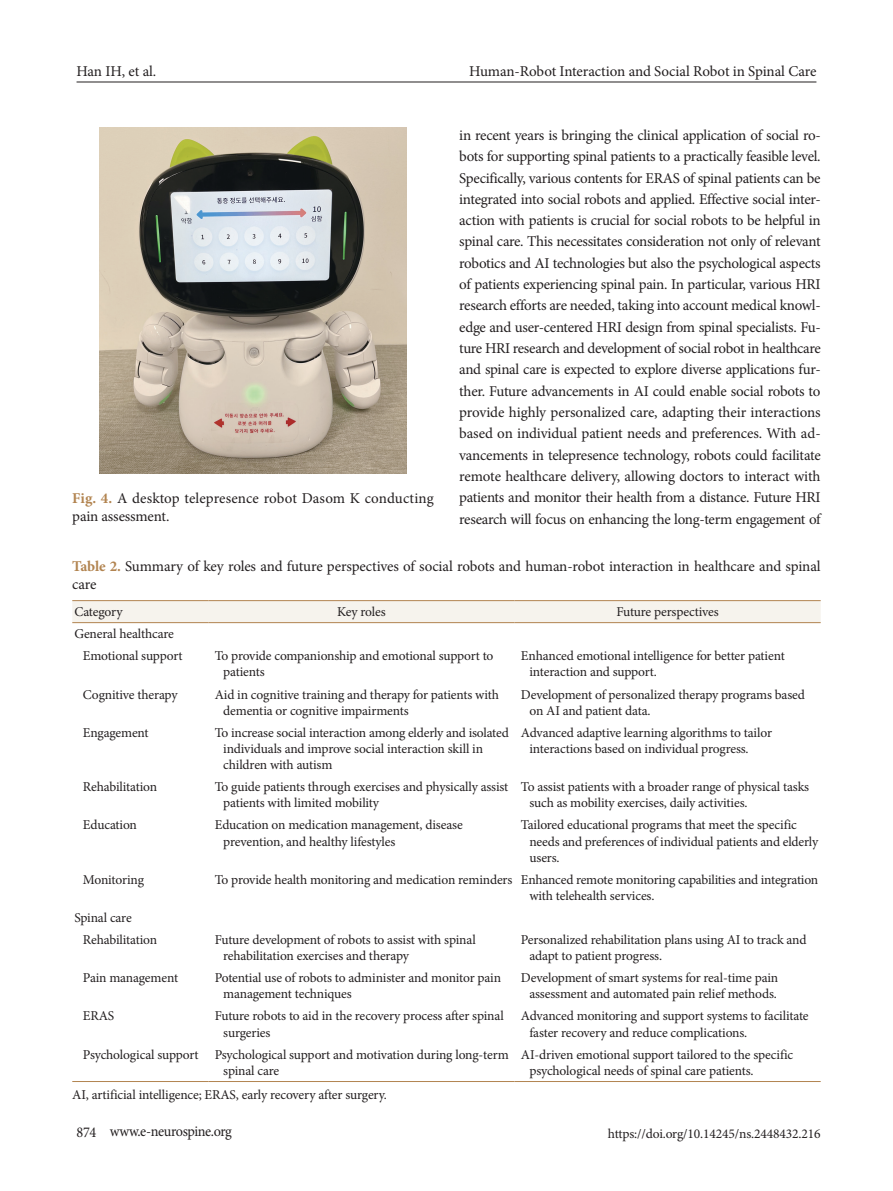
<style>
.page{position:relative;width:893px;height:1191px;background:#fff}
.page>*{position:absolute;margin:0;border:0;box-sizing:border-box;transform-origin:0 0}
.본문{font:15px/21.3px "Minion Pro";letter-spacing:-.02em;color:#231f20;text-align:justify}
.표그림캡션{font:15px/18px "Minion Pro";letter-spacing:-.01em;color:#231f20}
.본문-2{font:15px "Minion Pro";letter-spacing:-.02em;color:#231f20;scale:.95 1}
.표본문{font:13.5px/16.2px "Minion Pro";letter-spacing:-.015em;color:#231f20}
.표항목{font:13.5px "Minion Pro";letter-spacing:-.015em;color:#231f20}
.s1{font-weight:700;color:#b28450}
</style>
<div class="page">
<hr style="left:77px;top:82px;width:739px;height:1px;background:#231f20">
<div style="left:72px;top:601px;width:749px;height:21px;background:#f6f3ed"></div>
<hr style="left:72px;top:600px;width:136px;height:1px;background:#b28450">
<hr style="left:208px;top:600px;width:306px;height:1px;background:#b28450">
<hr style="left:514px;top:600px;width:307px;height:1px;background:#b28450">
<hr style="left:72px;top:622px;width:136px;height:1px;background:#b28450">
<hr style="left:208px;top:622px;width:306px;height:1px;background:#b28450">
<hr style="left:514px;top:622px;width:307px;height:1px;background:#b28450">
<hr style="left:72px;top:1081px;width:136px;height:1px;background:#b28450">
<hr style="left:208px;top:1081px;width:306px;height:1px;background:#b28450">
<hr style="left:514px;top:1081px;width:307px;height:1px;background:#b28450">
<img style="left:99px;top:128px;width:308px;height:345px">
<p class="본문" style="left:77px;top:61px;width:81px">Han IH, et al.</p>
<p class="본문" style="left:469px;top:61px;width:349px">Human-Robot Interaction and Social Robot in Spinal Care</p>
<p class="본문" style="left:459px;top:125px;width:363px">in recent years is bringing the clinical application of social ro&shy;bots for supporting spinal patients to a practically feasible level.<br>Specifically, various contents for ERAS of spinal patients can be integrated into social robots and applied. Effective social inter&shy;action with patients is crucial for social robots to be helpful in spinal care. This necessitates consideration not only of relevant robotics and AI technologies but also the psychological aspects of patients experiencing spinal pain. In particular, various HRI research efforts are needed, taking into account medical knowl&shy;edge and user-centered HRI design from spinal specialists. Fu&shy;ture HRI research and development of social robot in healthcare and spinal care is expected to explore diverse applications fur&shy;ther. Future advancements in AI could enable social robots to provide highly personalized care, adapting their interactions based on individual patient needs and preferences. With ad&shy;vancements in telepresence technology, robots could facilitate remote healthcare delivery, allowing doctors to interact with patients and monitor their health from a distance. Future HRI research will focus on enhancing the long-term engagement of</p>
<p class="표그림캡션" style="left:72px;top:557px;width:750px"><span class="s1">Table 2.</span> Summary of key roles and future perspectives of social robots and human-robot interaction in healthcare and spinal care</p>
<p class="표항목" style="left:74px;top:602px;width:50px">Category</p>
<p class="표항목" style="left:337px;top:602px;width:50px">Key roles</p>
<p class="표항목" style="left:616px;top:602px;width:104px">Future perspectives</p>
<p class="표본문" style="left:74px;top:626px;width:101px">General healthcare</p>
<p class="표본문" style="left:83px;top:648px;width:101px">Emotional support</p>
<p class="표본문" style="left:223px;top:648px;width:272px;text-indent:-9px">To provide companionship and emotional support to patients</p>
<p class="표본문" style="left:529px;top:648px;width:257px;text-indent:-9px">Enhanced emotional intelligence for better patient interaction and support.</p>
<p class="표본문" style="left:83px;top:686px;width:96px">Cognitive therapy</p>
<p class="표본문" style="left:223px;top:686px;width:277px;text-indent:-9px">Aid in cognitive training and therapy for patients with dementia or cognitive impairments</p>
<p class="표본문" style="left:529px;top:686px;width:277px;text-indent:-9px">Development of personalized therapy programs based on AI and patient data.</p>
<p class="표본문" style="left:83px;top:724px;width:67px">Engagement</p>
<p class="표본문" style="left:223px;top:724px;width:287px;text-indent:-9px">To increase social interaction among elderly and isolated individuals and improve social interaction skill in children with autism</p>
<p class="표본문" style="left:529px;top:724px;width:244px;text-indent:-9px">Advanced adaptive learning algorithms to tailor interactions based on individual progress.</p>
<p class="표본문" style="left:83px;top:779px;width:76px">Rehabilitation</p>
<p class="표본문" style="left:223px;top:779px;width:287px;text-indent:-9px">To guide patients through exercises and physically assist patients with limited mobility</p>
<p class="표본문" style="left:529px;top:779px;width:281px;text-indent:-9px">To assist patients with a broader range of physical tasks such as mobility exercises, daily activities.</p>
<p class="표본문" style="left:83px;top:817px;width:56px">Education</p>
<p class="표본문" style="left:223px;top:817px;width:241px;text-indent:-9px">Education on medication management, disease prevention, and healthy lifestyles</p>
<p class="표본문" style="left:529px;top:817px;width:290px;text-indent:-9px">Tailored educational programs that meet the specific needs and preferences of individual patients and elderly users.</p>
<p class="표본문" style="left:83px;top:871px;width:63px">Monitoring</p>
<p class="표본문" style="left:215px;top:871px;width:299px">To provide health monitoring and medication reminders</p>
<p class="표본문" style="left:529px;top:871px;width:290px;text-indent:-9px">Enhanced remote monitoring capabilities and integration with telehealth services.</p>
<p class="표본문" style="left:74px;top:909px;width:59px">Spinal care</p>
<p class="표본문" style="left:83px;top:931px;width:76px">Rehabilitation</p>
<p class="표본문" style="left:223px;top:931px;width:254px;text-indent:-9px">Future development of robots to assist with spinal rehabilitation exercises and therapy</p>
<p class="표본문" style="left:529px;top:931px;width:279px;text-indent:-9px">Personalized rehabilitation plans using AI to track and adapt to patient progress.</p>
<p class="표본문" style="left:83px;top:970px;width:97px">Pain management</p>
<p class="표본문" style="left:223px;top:970px;width:279px;text-indent:-9px">Potential use of robots to administer and monitor pain management techniques</p>
<p class="표본문" style="left:521px;top:970px;width:259px;text-align:center">Development of smart systems for real-time pain assessment and automated pain relief methods.</p>
<p class="표본문" style="left:83px;top:1008px;width:33px">ERAS</p>
<p class="표본문" style="left:223px;top:1008px;width:282px;text-indent:-9px">Future robots to aid in the recovery process after spinal surgeries</p>
<p class="표본문" style="left:529px;top:1008px;width:281px;text-indent:-9px">Advanced monitoring and support systems to facilitate faster recovery and reduce complications.</p>
<p class="표본문" style="left:83px;top:1046px;width:117px">Psychological support</p>
<p class="표본문" style="left:223px;top:1046px;width:287px;text-indent:-9px">Psychological support and motivation during long-term spinal care</p>
<p class="표본문" style="left:529px;top:1046px;width:265px;text-indent:-9px">AI-driven emotional support tailored to the specific psychological needs of spinal care patients.</p>
<p class="표본문" style="left:72px;top:1087px;width:316px">AI, artificial intelligence; ERAS, early recovery after surgery.</p>
<p class="표그림캡션" style="left:72px;top:489px;width:363px"><span class="s1">Fig. 4.</span> A desktop telepresence robot Dasom K conducting pain assessment.</p>
<p class="본문-2" style="left:77px;top:1121px;width:165px">874 www.e-neurospine.org</p>
<p class="표본문" style="left:608px;top:1125px;width:214px">https://doi.org/10.14245/ns.2448432.216</p>
</div>
